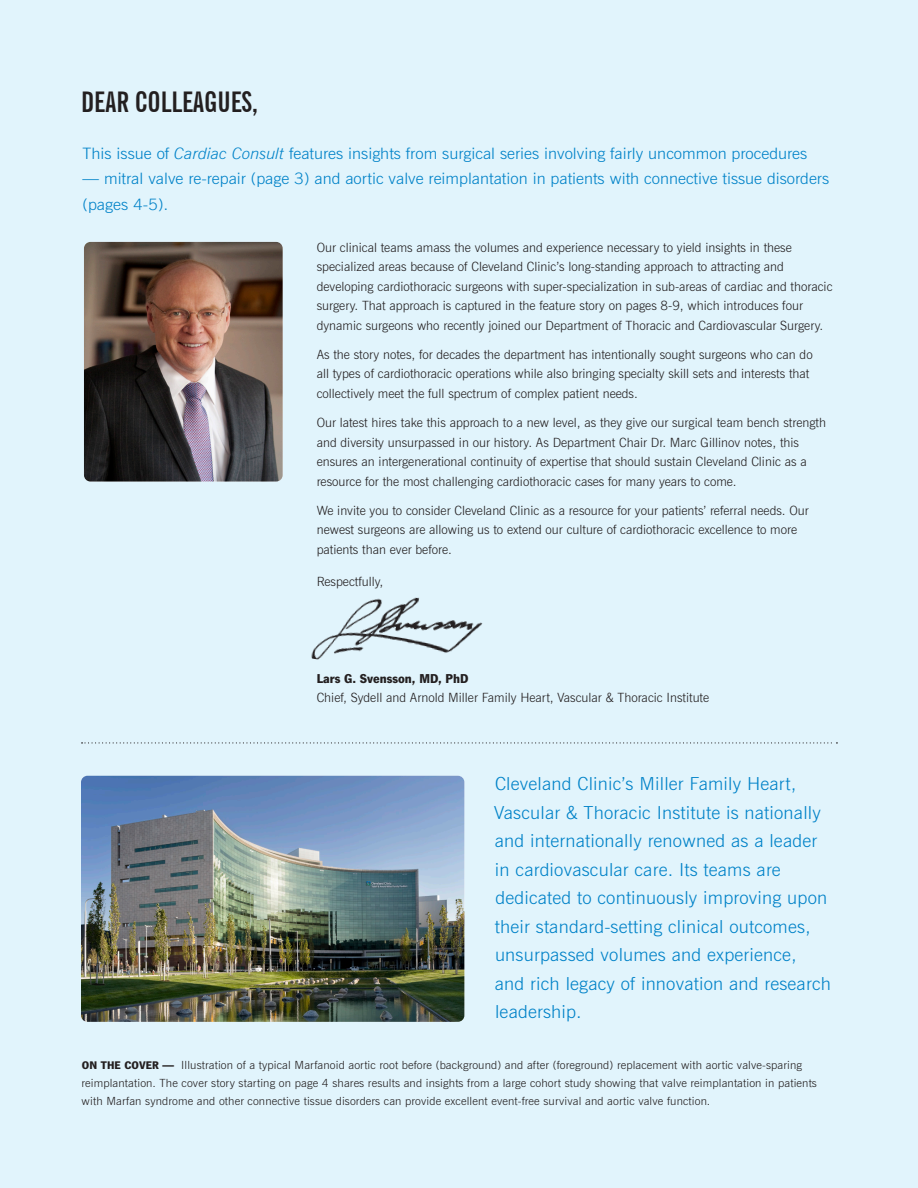
<style>
.page{position:relative;width:918px;height:1188px;background:#e1f4fc}
.page>*{position:absolute;margin:0;border:0;box-sizing:border-box;transform-origin:0 0}
.t1{font:700 extra-condensed 28.5px "News Gothic BT";color:#231f20}
.t2{font:300 18px/28.5px "News Gothic BT";letter-spacing:.01em;color:#0082c8}
.t3{font:300 15.75px/25.5px "News Gothic BT";color:#0082c8;scale:1.05 1}
.t4{font:900 13.2px "News Gothic LT Std";color:#231f20}
.t5{font:300 12.75px/19.5px "News Gothic BT";color:#231f20}
.t6{font:300 11.25px/18px "News Gothic BT";letter-spacing:.01em;color:#231f20}
.s1{font-style:italic}
.s2{font-family:"News Gothic LT Std";font-weight:900}
</style>
<div class="page">
<img style="left:84px;top:242px;width:199px;height:240px">
<img style="left:81px;top:776px;width:383px;height:246px">
<svg style="left:82px;top:742px;width:755px;height:2px"></svg>
<img style="left:311px;top:597px;width:172px;height:63px">
<p class="t1" style="left:81px;top:85px;width:179px">DEAR COLLEAGUES,</p>
<p class="t3" style="left:83px;top:141px;width:692px">This issue of <span class="s1">Cardiac Consult</span> features insights from surgical series involving fairly uncommon procedures</p>
<p class="t3" style="left:83px;top:166px;width:713px">— mitral valve re-repair (page 3) and aortic valve reimplantation in patients with connective tissue disorders (pages 4-5).</p>
<p class="t5" style="left:317px;top:237px;width:517px">Our clinical teams amass the volumes and experience necessary to yield insights in these specialized areas because of Cleveland Clinic’s long-standing approach to attracting and developing cardiothoracic surgeons with super-specialization in sub-areas of cardiac and thoracic surgery. That approach is captured in the feature story on pages 8-9, which introduces four dynamic surgeons who recently joined our Department of Thoracic and Cardiovascular Surgery.</p>
<p class="t5" style="left:317px;top:344px;width:498px">As the story notes, for decades the department has intentionally sought surgeons who can do all types of cardiothoracic operations while also bringing specialty skill sets and interests that collectively meet the full spectrum of complex patient needs.</p>
<p class="t5" style="left:317px;top:413px;width:511px">Our latest hires take this approach to a new level, as they give our surgical team bench strength and diversity unsurpassed in our history. As Department Chair Dr. Marc Gillinov notes, this ensures an intergenerational continuity of expertise that should sustain Cleveland Clinic as a resource for the most challenging cardiothoracic cases for many years to come.</p>
<p class="t5" style="left:317px;top:500px;width:494px">We invite you to consider Cleveland Clinic as a resource for your patients’ referral needs. Our newest surgeons are allowing us to extend our culture of cardiothoracic excellence to more patients than ever before.</p>
<p class="t5" style="left:317px;top:572px;width:68px">Respectfully,</p>
<p class="t4" style="left:317px;top:671px;width:154px">Lars G. Svensson, MD, PhD</p>
<p class="t5" style="left:317px;top:688px;width:394px">Chief, Sydell and Arnold Miller Family Heart, Vascular &amp; Thoracic Institute</p>
<p class="t2" style="left:494px;top:769px;width:338px">Cleveland Clinic’s Miller Family Heart, Vascular &amp; Thoracic Institute is nationally and internationally renowned as a leader in cardiovascular care. Its teams are dedicated to continuously improving upon their standard-setting clinical outcomes, unsurpassed volumes and experience,<br>and rich legacy of innovation and research leadership.</p>
<p class="t6" style="left:82px;top:1056px;width:737px"><span class="s2">ON THE COVER —</span> Illustration of a typical Marfanoid aortic root before (background) and after (foreground) replacement with aortic valve-sparing reimplantation. The cover story starting on page 4 shares results and insights from a large cohort study showing that valve reimplantation in patients with Marfan syndrome and other connective tissue disorders can provide excellent event-free survival and aortic valve function.</p>
</div>
